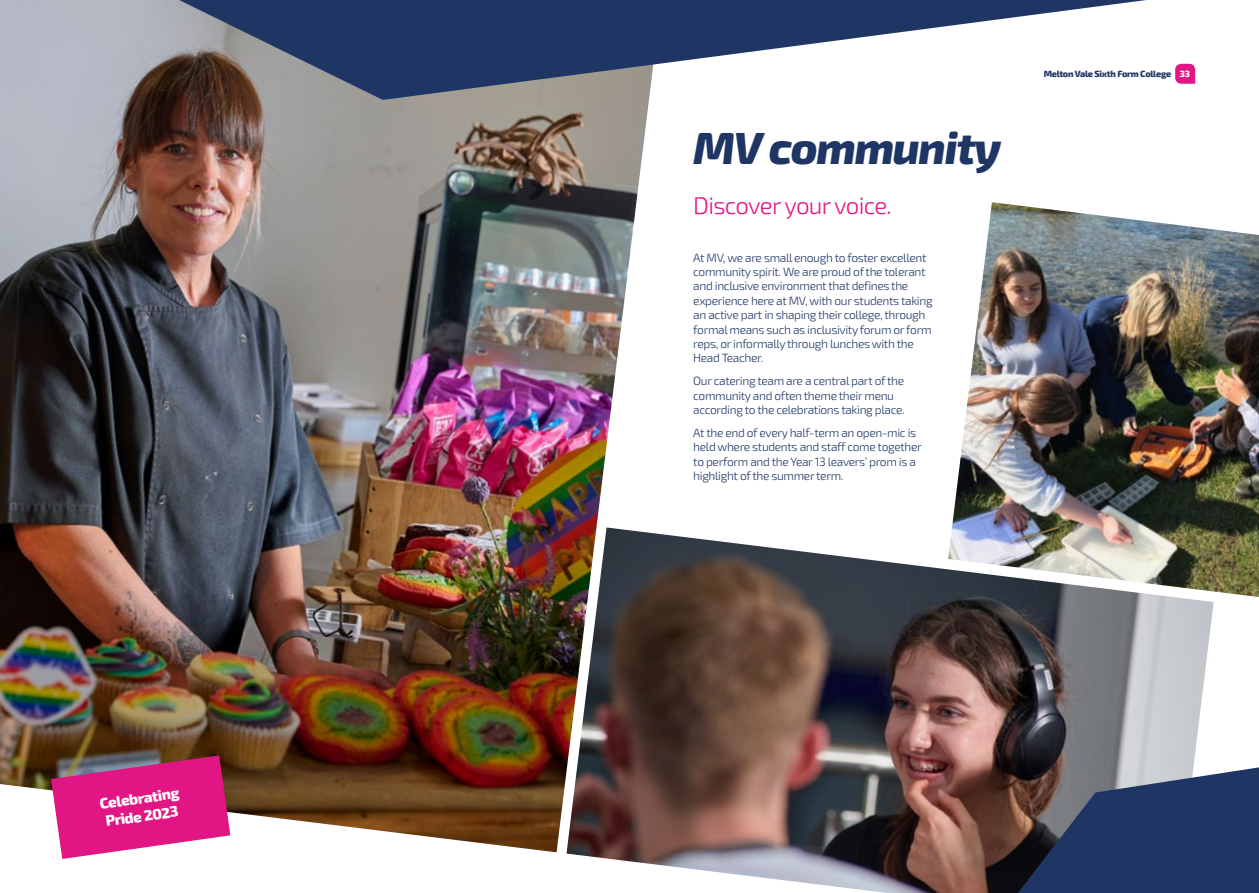
<style>
.page{position:relative;width:1259px;height:893px;background:#fff}
.page>*{position:absolute;margin:0;border:0;box-sizing:border-box;transform-origin:0 0}
.t1{font:italic 800 45px "Exo 2";letter-spacing:-.03em;color:#1f3664}
.t2{font:300 24px "Exo 2";letter-spacing:-.03em;color:#e11583}
.t3{font:800 15px/18px "Exo 2";color:#fff}
.t4{font:300 12px/14.4px "Exo 2";letter-spacing:-.03em;color:#1f3664}
.t5{font:800 9px "Exo 2";letter-spacing:-.03em;color:#1f3664}
.s1{color:#fff}
</style>
<div class="page">
<svg style="left:1175px;top:64px;width:20px;height:20px"></svg>
<img style="left:566px;top:534px;width:647px;height:359px">
<img style="left:0;top:0;width:661px;height:852px">
<svg style="left:51px;top:755px;width:179px;height:104px;background:#d33c8c"></svg>
<img style="left:948px;top:202px;width:311px;height:395px">
<svg style="left:1018px;top:767px;width:241px;height:126px;background:#344365"></svg>
<svg style="left:179px;top:0;width:967px;height:100px"></svg>
<p class="t3" style="left:99px;top:795px;width:82px;rotate:-8deg">Celebrating<br>Pride 2023</p>
<h1 class="t1" style="left:693px;top:121px;width:309px">MV community</h1>
<h2 class="t2" style="left:693px;top:192px;width:200px">Discover your voice.</h2>
<p class="t4" style="left:693px;top:250px;width:241px">At MV, we are small enough to foster excellent community spirit. We are proud of the tolerant and inclusive environment that defines the experience here at MV, with our students taking an active part in shaping their college, through formal means such as inclusivity forum or form reps, or informally through lunches with the Head Teacher.</p>
<p class="t4" style="left:693px;top:374px;width:213px">Our catering team are a central part of the community and often theme their menu according to the celebrations taking place.</p>
<p class="t4" style="left:693px;top:426px;width:230px">At the end of every half-term an open-mic is held where students and staff come together to perform and the Year 13 leavers’ prom is a highlight of the summer term.</p>
<p class="t5" style="left:1043px;top:69px;width:148px">Melton Vale Sixth Form College <span class="s1">33</span></p>
</div>
